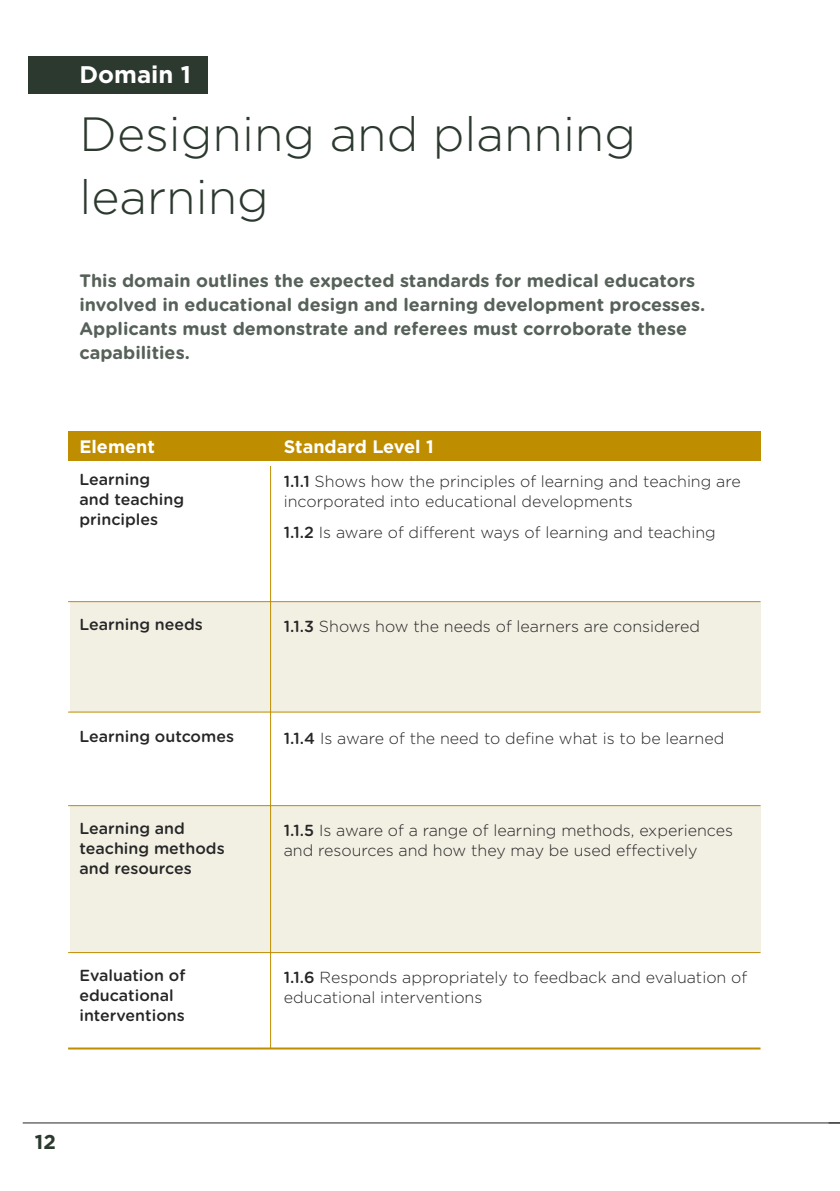
<style>
.page{position:relative;width:840px;height:1191px;background:#fff}
.page>*{position:absolute;margin:0;border:0;box-sizing:border-box;transform-origin:0 0}
.t1{font:300 48px/63.2px "Gotham";color:#2c392f}
.t2{font:700 24px "Gotham";color:#fff}
.t3{font:700 20px "Gotham";color:#2c392f}
.t4{font:700 18px/24px "Gotham Rounded";color:#566159}
.t5{font:700 18px "Gotham";color:#fff}
.t6{font:300 16px/20px "Gotham";color:#272627}
.t7{font:500 16px/20px "Gotham Rounded";color:#272627}
.s1{font-family:"Gotham Rounded";font-weight:500}
</style>
<div class="page">
<div style="left:69px;top:602px;width:691px;height:110px;background:#f2efe3"></div>
<div style="left:69px;top:805px;width:691px;height:147px;background:#f2efe3"></div>
<hr style="left:23px;top:1122px;width:816px;height:1px;background:#272627">
<div style="left:68px;top:431px;width:692px;height:30px;background:#bf8d00"></div>
<hr style="left:68px;top:601px;width:692px;height:1px;background:#bf8d00">
<hr style="left:270px;top:466px;width:1px;height:582px;background:#bf8d00">
<hr style="left:68px;top:711px;width:692px;height:1px;background:#bf8d00">
<hr style="left:68px;top:805px;width:692px;height:1px;background:#bf8d00">
<hr style="left:68px;top:952px;width:692px;height:1px;background:#bf8d00">
<hr style="left:68px;top:1047px;width:692px;height:2px;background:#bf8d00">
<div style="left:28px;top:57px;width:180px;height:37px;background:#2c392f"></div>
<h2 class="t2" style="left:79px;top:61px;width:113px">Domain 1</h2>
<h1 class="t1" style="left:79px;top:103px;width:558px">Designing and planning learning</h1>
<p class="t4" style="left:79px;top:270px;width:627px">This domain outlines the expected standards for medical educators involved in educational design and learning development processes.<br>Applicants must demonstrate and referees must corroborate these capabilities.</p>
<p class="t5" style="left:79px;top:436px;width:77px">Element</p>
<p class="t5" style="left:283px;top:436px;width:151px">Standard Level 1</p>
<p class="t7" style="left:79px;top:471px;width:106px">Learning and teaching principles</p>
<p class="t6" style="left:283px;top:471px;width:458px"><span class="s1">1.1.1</span> Shows how the principles of learning and teaching are incorporated into educational developments</p>
<p class="t6" style="left:283px;top:522px;width:433px"><span class="s1">1.1.2</span> Is aware of different ways of learning and teaching</p>
<p class="t7" style="left:79px;top:616px;width:125px">Learning needs</p>
<p class="t6" style="left:283px;top:616px;width:417px"><span class="s1">1.1.3</span> Shows how the needs of learners are considered</p>
<p class="t7" style="left:79px;top:728px;width:156px">Learning outcomes</p>
<p class="t6" style="left:283px;top:728px;width:441px"><span class="s1">1.1.4</span> Is aware of the need to define what is to be learned</p>
<p class="t7" style="left:79px;top:820px;width:147px">Learning and teaching methods and resources</p>
<p class="t6" style="left:283px;top:820px;width:450px"><span class="s1">1.1.5</span> Is aware of a range of learning methods, experiences and resources and how they may be used effectively</p>
<p class="t7" style="left:79px;top:966px;width:107px">Evaluation of educational interventions</p>
<p class="t6" style="left:283px;top:967px;width:464px"><span class="s1">1.1.6</span> Responds appropriately to feedback and evaluation of educational interventions</p>
<p class="t3" style="left:35px;top:1130px;width:22px">12</p>
</div>
